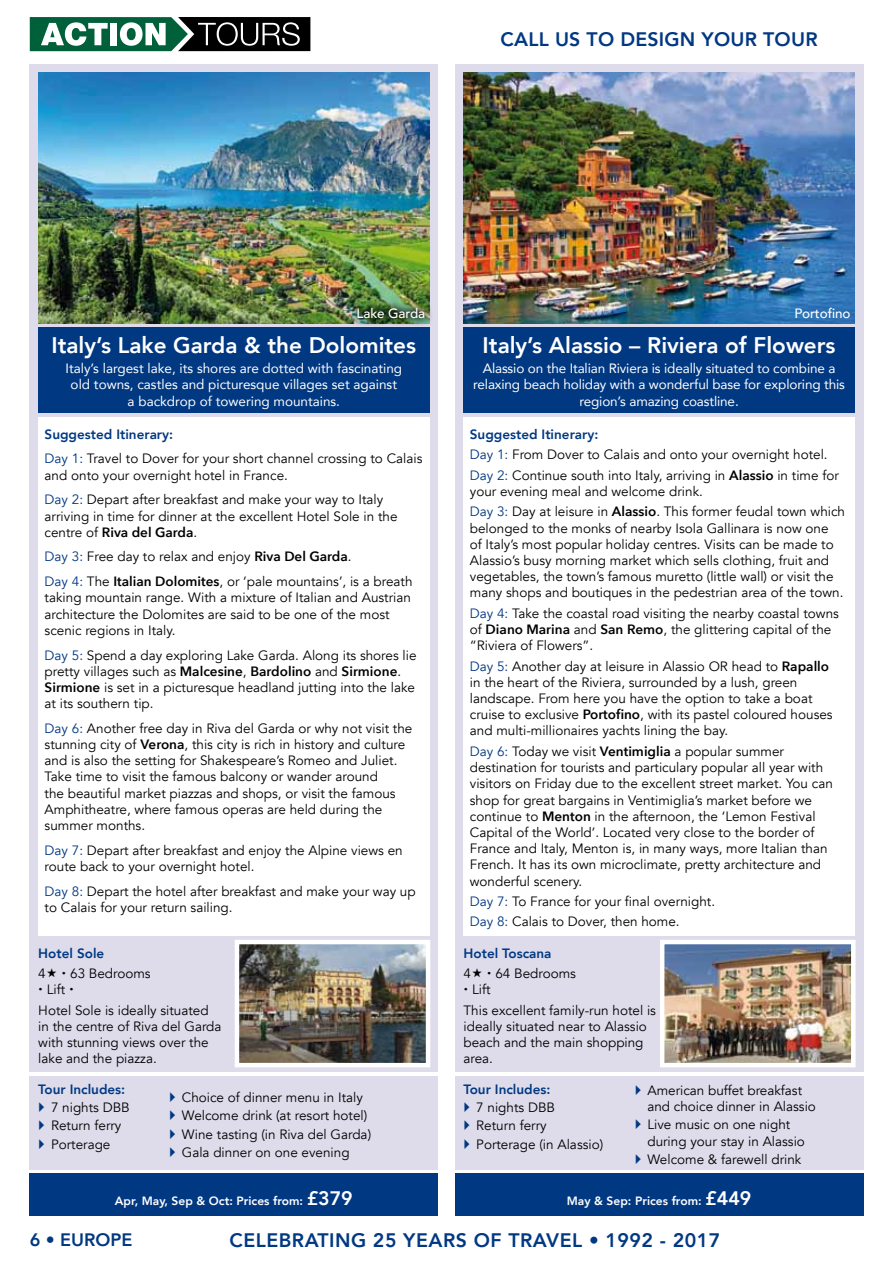
<style>
.page{position:relative;width:893px;height:1263px;background:#fff}
.page>*{position:absolute;margin:0;border:0;box-sizing:border-box;transform-origin:0 0}
.t1{font:800 22.5px "Avenir";color:#fff}
.t2{font:800 19.5px "Avenir";letter-spacing:.025em;color:#003882}
.t3{font:800 18px "Avenir";color:#003882}
.t4{font:13.5px/16.2px "Avenir";color:#000}
.t5{font:13.5px/16.2px "Avenir";letter-spacing:-.01em;color:#fff;text-align:center}
.t6{font:600 13.5px "Avenir Next";color:#000}
.t7{font:800 13.5px "Avenir";color:#003882}
.t8{font:500 13.5px "Avenir";letter-spacing:-.01em;color:#fff}
.t9{font:800 12px "Avenir";color:#fff}
.s1{font-weight:800;color:#003882}
.s2{color:#003882}
.s3{font-family:"Avenir";font-weight:400}
.s4{font-family:"Avenir Next";font-weight:600}
.s5{font-size:19.5px}
</style>
<div class="page">
<svg style="left:30px;top:17px;width:280px;height:34px"></svg>
<div style="left:30px;top:64px;width:408px;height:1007px;background:#dedceb"></div>
<div style="left:455px;top:64px;width:408px;height:1007px;background:#dedceb"></div>
<div style="left:30px;top:1076px;width:408px;height:93px;background:#dedceb"></div>
<div style="left:455px;top:1076px;width:408px;height:93px;background:#dedceb"></div>
<div style="left:38px;top:417px;width:391px;height:518px;background:#fff"></div>
<div style="left:463px;top:417px;width:392px;height:518px;background:#fff"></div>
<div style="left:38px;top:327px;width:391px;height:85px;background:#003882"></div>
<div style="left:463px;top:327px;width:392px;height:85px;background:#003882"></div>
<div style="left:30px;top:1174px;width:408px;height:42px;background:#003882"></div>
<div style="left:455px;top:1174px;width:408px;height:42px;background:#003882"></div>
<img style="left:38px;top:72px;width:391px;height:251px">
<img style="left:463px;top:72px;width:392px;height:251px">
<img style="left:240px;top:945px;width:185px;height:117px">
<div style="left:235px;top:940px;width:195px;height:127px;border:4px solid #fff"></div>
<img style="left:665px;top:945px;width:185px;height:117px">
<div style="left:660px;top:940px;width:195px;height:127px;border:4px solid #fff"></div>
<div style="left:347px;top:297px;width:85px;height:29px;background:#000;opacity:.75"></div>
<h2 class="t2" style="left:501px;top:24px;width:319px">CALL US TO DESIGN YOUR TOUR</h2>
<p class="t8" style="left:357px;top:301px;width:70px">Lake Garda</p>
<p class="t8" style="left:794px;top:301px;width:58px">Portofino</p>
<h1 class="t1" style="left:52px;top:327px;width:366px">Italy’s Lake Garda &amp; the Dolomites</h1>
<p class="t5" style="left:66px;top:360px;width:338px">Italy’s largest lake, its shores are dotted with fascinating old towns, castles and picturesque villages set against a backdrop of towering mountains.</p>
<p class="t4" style="left:45px;top:422px;width:379px;line-height:24.8px"><span class="s1">Suggested Itinerary:<br></span><span class="s2">Day 1:</span> Travel to Dover for your short channel crossing to Calais</p>
<p class="t4" style="left:45px;top:463px;width:340px;line-height:24.8px">and onto your overnight hotel in France.<br><span class="s2">Day 2:</span> Depart after breakfast and make your way to Italy</p>
<p class="t4" style="left:45px;top:508px;width:354px">arriving in time for dinner at the excellent Hotel Sole in the</p>
<p class="t6" style="left:45px;top:520px;width:154px"><span class="s3">centre of</span> Riva del Garda<span class="s3">.</span></p>
<p class="t4" style="left:45px;top:545px;width:369px;line-height:24.8px"><span class="s2">Day 3:</span> Free day to relax and enjoy <span class="s4">Riva Del Garda</span>.<br><span class="s2">Day 4:</span> The <span class="s4">Italian Dolomites</span>, or ‘pale mountains’, is a breath</p>
<p class="t4" style="left:45px;top:590px;width:368px">taking mountain range. With a mixture of Italian and Austrian architecture the Dolomites are said to be one of the most scenic regions in Italy.</p>
<p class="t4" style="left:45px;top:647px;width:373px"><span class="s2">Day 5:</span> Spend a day exploring Lake Garda. Along its shores lie</p>
<p class="t6" style="left:45px;top:659px;width:358px"><span class="s3">pretty villages such as</span> Malcesine<span class="s3">,</span> Bardolino <span class="s3">and</span> Sirmione<span class="s3">.</span></p>
<p class="t4" style="left:45px;top:679px;width:372px"><span class="s4">Sirmione</span> is set in a picturesque headland jutting into the lake at its southern tip.</p>
<p class="t4" style="left:45px;top:720px;width:369px"><span class="s2">Day 6:</span> Another free day in Riva del Garda or why not visit the stunning city of <span class="s4">Verona</span>, this city is rich in history and culture and is also the setting for Shakespeare’s Romeo and Juliet.<br>Take time to visit the famous balcony or wander around<br>the beautiful market piazzas and shops, or visit the famous Amphitheatre, where famous operas are held during the summer months.</p>
<p class="t4" style="left:45px;top:842px;width:360px"><span class="s2">Day 7:</span> Depart after breakfast and enjoy the Alpine views en route back to your overnight hotel.</p>
<p class="t4" style="left:45px;top:883px;width:373px"><span class="s2">Day 8:</span> Depart the hotel after breakfast and make your way up to Calais for your return sailing.</p>
<p class="t7" style="left:38px;top:942px;width:67px">Hotel Sole</p>
<p class="t4" style="left:38px;top:965px;width:9px">4</p>
<p class="t4" style="left:70px;top:965px;width:82px">63 Bedrooms</p>
<p class="t4" style="left:38px;top:979px;width:172px;line-height:20.4px;text-indent:9px">Lift<br>Hotel Sole is ideally situated</p>
<p class="t4" style="left:38px;top:1018px;width:185px">in the centre of Riva del Garda with stunning views over the lake and the piazza.</p>
<h1 class="t1" style="left:483px;top:327px;width:354px">Italy’s Alassio – Riviera of Flowers</h1>
<p class="t5" style="left:473px;top:360px;width:373px">Alassio on the Italian Riviera is ideally situated to combine a relaxing beach holiday with a wonderful base for exploring this region’s amazing coastline.</p>
<p class="t4" style="left:470px;top:424px;width:370px;line-height:20.4px"><span class="s1">Suggested Itinerary:<br></span><span class="s2">Day 1:</span> From Dover to Calais and onto your overnight hotel.<br><span class="s2">Day 2:</span> Continue south into Italy, arriving in <span class="s4">Alassio</span> in time for</p>
<p class="t4" style="left:470px;top:481px;width:377px;line-height:20.4px">your evening meal and welcome drink.<br><span class="s2">Day 3:</span> Day at leisure in <span class="s4">Alassio</span>. This former feudal town which</p>
<p class="t4" style="left:470px;top:520px;width:375px">belonged to the monks of nearby Isola Gallinara is now one of Italy’s most popular holiday centres. Visits can be made to Alassio’s busy morning market which sells clothing, fruit and vegetables, the town’s famous muretto (little wall) or visit the many shops and boutiques in the pedestrian area of the town.</p>
<p class="t4" style="left:470px;top:605px;width:371px"><span class="s2">Day 4:</span> Take the coastal road visiting the nearby coastal towns of <span class="s4">Diano Marina</span> and <span class="s4">San Remo</span>, the glittering capital of the “Riviera of Flowers”.</p>
<p class="t4" style="left:470px;top:658px;width:364px"><span class="s2">Day 5:</span> Another day at leisure in Alassio OR head to <span class="s4">Rapallo </span>in the heart of the Riviera, surrounded by a lush, green landscape. From here you have the option to take a boat cruise to exclusive <span class="s4">Portofino</span>, with its pastel coloured houses and multi-millionaires yachts lining the bay.</p>
<p class="t4" style="left:470px;top:743px;width:364px"><span class="s2">Day 6:</span> Today we visit <span class="s4">Ventimiglia</span> a popular summer destination for tourists and particulary popular all year with visitors on Friday due to the excellent street market. You can shop for great bargains in Ventimiglia’s market before we continue to <span class="s4">Menton</span> in the afternoon, the ‘Lemon Festival Capital of the World’. Located very close to the border of France and Italy, Menton is, in many ways, more Italian than French. It has its own microclimate, pretty architecture and wonderful scenery.</p>
<p class="t4" style="left:470px;top:891px;width:247px;line-height:20.4px"><span class="s2">Day 7:</span> To France for your final overnight.<br><span class="s2">Day 8:</span> Calais to Dover, then home.</p>
<p class="t7" style="left:463px;top:942px;width:89px">Hotel Toscana</p>
<p class="t4" style="left:463px;top:965px;width:9px">4</p>
<p class="t4" style="left:495px;top:965px;width:82px">64 Bedrooms</p>
<p class="t4" style="left:463px;top:979px;width:194px;line-height:20.4px;text-indent:9px">Lift<br>This excellent family-run hotel is</p>
<p class="t4" style="left:463px;top:1018px;width:185px">ideally situated near to Alassio beach and the main shopping area.</p>
<p class="t7" style="left:38px;top:1078px;width:88px">Tour Includes:</p>
<p class="t4" style="left:51px;top:1098px;width:80px;line-height:18.3px">7 nights DBB<br>Return ferry<br>Porterage</p>
<p class="t7" style="left:463px;top:1078px;width:88px">Tour Includes:</p>
<p class="t4" style="left:476px;top:1098px;width:128px;line-height:18.3px">7 nights DBB<br>Return ferry<br>Porterage (in Alassio)</p>
<p class="t4" style="left:182px;top:1088px;width:191px;line-height:18.3px">Choice of dinner menu in Italy<br>Welcome drink (at resort hotel)<br>Wine tasting (in Riva del Garda)<br>Gala dinner on one evening</p>
<p class="t4" style="left:647px;top:1082px;width:170px">American buffet breakfast and choice dinner in Alassio</p>
<p class="t4" style="left:647px;top:1117px;width:159px">Live music on one night during your stay in Alassio</p>
<p class="t4" style="left:647px;top:1151px;width:155px">Welcome &amp; farewell drink</p>
<p class="t9" style="left:115px;top:1191px;width:239px">Apr, May, Sep &amp; Oct: Prices from: <span class="s5">£379</span></p>
<p class="t9" style="left:567px;top:1191px;width:186px">May &amp; Sep: Prices from: <span class="s5">£449</span></p>
<h3 class="t3" style="left:30px;top:1226px;width:104px">6 • EUROPE</h3>
<h2 class="t2" style="left:230px;top:1225px;width:492px">CELEBRATING 25 YEARS OF TRAVEL • 1992 - 2017</h2>
</div>
